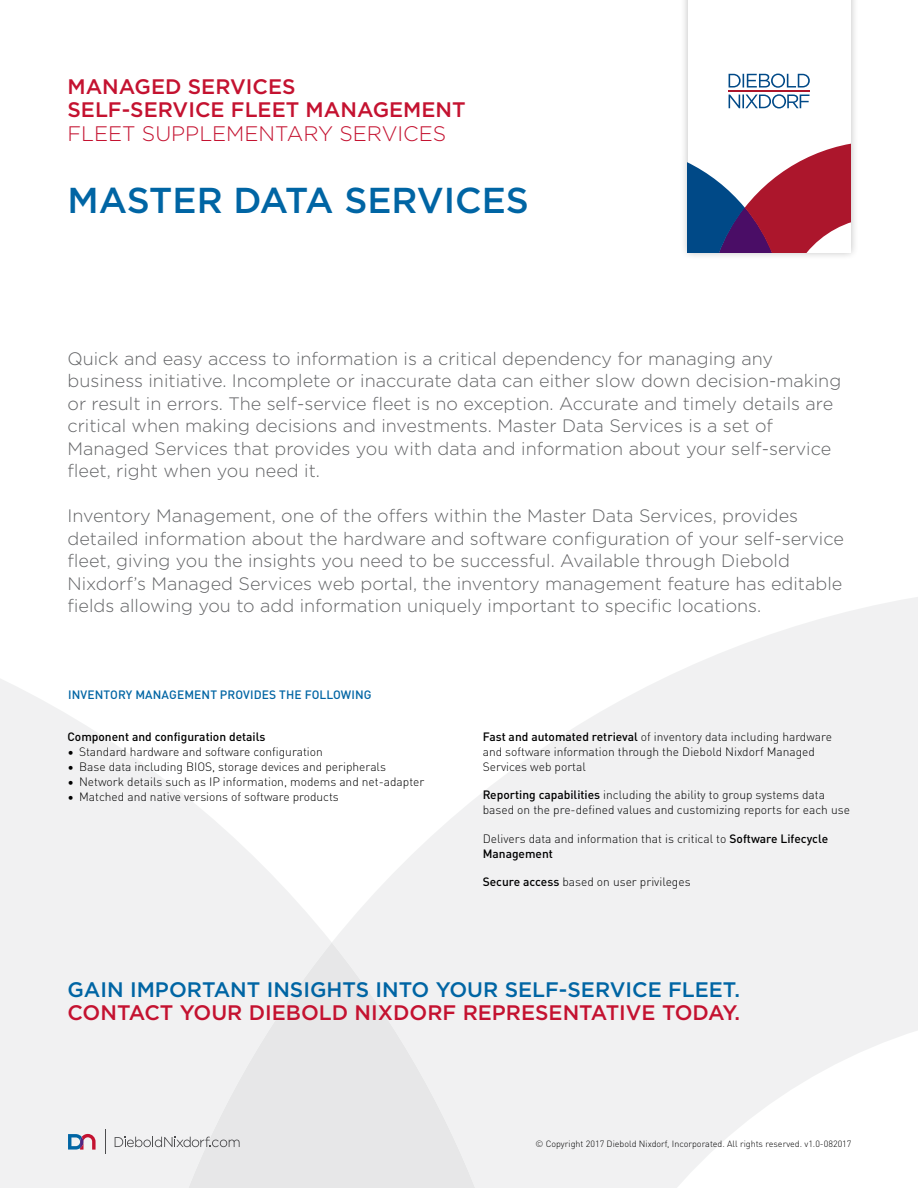
<style>
.page{position:relative;width:918px;height:1188px;background:#fff}
.page>*{position:absolute;margin:0;border:0;box-sizing:border-box;transform-origin:0 0}
.t1{font:500 36px "Gotham";color:#0065a4}
.t2{font:500 21px/23.1px "Gotham";color:#c41230}
.t3{font:500 21px "Gotham";color:#0065a4}
.t4{font:300 21px "Gotham";color:#c41230}
.t5{font:300 18px/22.5px "Gotham";color:#636466}
.t6{font:300 12px/15px "DIN Pro";color:#000}
.t7{font:500 12px "DIN Pro";letter-spacing:.01em;color:#0065a4}
.t8{font:500 12px "DIN Pro";color:#000}
.t9{font:300 9px "DIN Pro";color:#000}
.s1{font-weight:500}
</style>
<div class="page">
<div style="left:0;top:679px;width:121px;height:509px;background:#f1f1f2"></div>
<svg style="left:121px;top:597px;width:797px;height:591px;fill:#f1f1f2"></svg>
<svg style="left:121px;top:942px;width:422px;height:246px;fill:#f1f1f2"></svg>
<div style="left:680px;top:0;width:179px;height:261px;background:#000;opacity:.25"></div>
<div style="left:688px;top:0;width:162px;height:252px;background:#fff"></div>
<hr style="left:729px;top:90px;width:81px;height:2px;background:#ac162c">
<svg style="left:729px;top:74px;width:81px;height:14px"></svg>
<svg style="left:729px;top:94px;width:81px;height:14px"></svg>
<svg style="left:688px;top:143px;width:162px;height:109px"></svg>
<svg style="left:68px;top:1134px;width:28px;height:16px"></svg>
<svg style="left:105px;top:1130px;width:1px;height:24px"></svg>
<svg style="left:115px;top:1137px;width:125px;height:10px"></svg>
<p class="t2" style="left:68px;top:75px;width:400px">MANAGED SERVICES<br>SELF-SERVICE FLEET MANAGEMENT</p>
<p class="t4" style="left:68px;top:120px;width:380px">FLEET SUPPLEMENTARY SERVICES</p>
<h1 class="t1" style="left:68px;top:177px;width:463px">MASTER DATA SERVICES</h1>
<p class="t5" style="left:68px;top:347px;width:775px">Quick and easy access to information is a critical dependency for managing any business initiative. Incomplete or inaccurate data can either slow down decision-making or result in errors. The self-service fleet is no exception. Accurate and timely details are critical when making decisions and investments. Master Data Services is a set of Managed Services that provides you with data and information about your self-service fleet, right when you need it.</p>
<p class="t5" style="left:68px;top:504px;width:778px">Inventory Management, one of the offers within the Master Data Services, provides detailed information about the hardware and software configuration of your self-service fleet, giving you the insights you need to be successful. Available through Diebold Nixdorf’s Managed Services web portal, the inventory management feature has editable fields allowing you to add information uniquely important to specific locations.</p>
<p class="t7" style="left:68px;top:686px;width:305px">INVENTORY MANAGEMENT PROVIDES THE FOLLOWING</p>
<p class="t8" style="left:67px;top:727px;width:200px">Component and configuration details</p>
<p class="t6" style="left:67px;top:743px;width:257px">• Standard hardware and software configuration</p>
<p class="t6" style="left:67px;top:758px;width:320px">• Base data including BIOS, storage devices and peripherals</p>
<p class="t6" style="left:67px;top:773px;width:358px">• Network details such as IP information, modems and net-adapter</p>
<p class="t6" style="left:67px;top:788px;width:273px">• Matched and native versions of software products</p>
<p class="t6" style="left:483px;top:728px;width:351px"><span class="s1">Fast and automated retrieval</span> of inventory data including hardware and software information through the Diebold Nixdorf Managed<br>Services web portal</p>
<p class="t6" style="left:483px;top:787px;width:369px"><span class="s1">Reporting capabilities</span> including the ability to group systems data based on the pre-defined values and customizing reports for each use</p>
<p class="t6" style="left:483px;top:830px;width:347px">Delivers data and information that is critical to <span class="s1">Software Lifecycle<br>Management</span></p>
<p class="t6" style="left:483px;top:874px;width:209px"><span class="s1">Secure access</span> based on user privileges</p>
<p class="t3" style="left:68px;top:976px;width:674px">GAIN IMPORTANT INSIGHTS INTO YOUR SELF-SERVICE FLEET.</p>
<p class="t2" style="left:68px;top:1001px;width:31px">CONTACT</p>
<p class="t2" style="left:180px;top:1001px;width:17px">YOUR</p>
<p class="t2" style="left:249px;top:1001px;width:69px">DIEBOLD</p>
<p class="t2" style="left:355px;top:1001px;width:55px">NIXDORF</p>
<p class="t2" style="left:463px;top:1001px;width:15px">REPRESENTATIVE</p>
<p class="t2" style="left:662px;top:1001px;width:16px">TODAY</p>
<p class="t2" style="left:735px;top:1001px;width:7px">.</p>
<p class="t9" style="left:535px;top:1137px;width:318px">© Copyright 2017 Diebold Nixdorf, Incorporated. All rights reserved. v1.0-082017</p>
</div>
